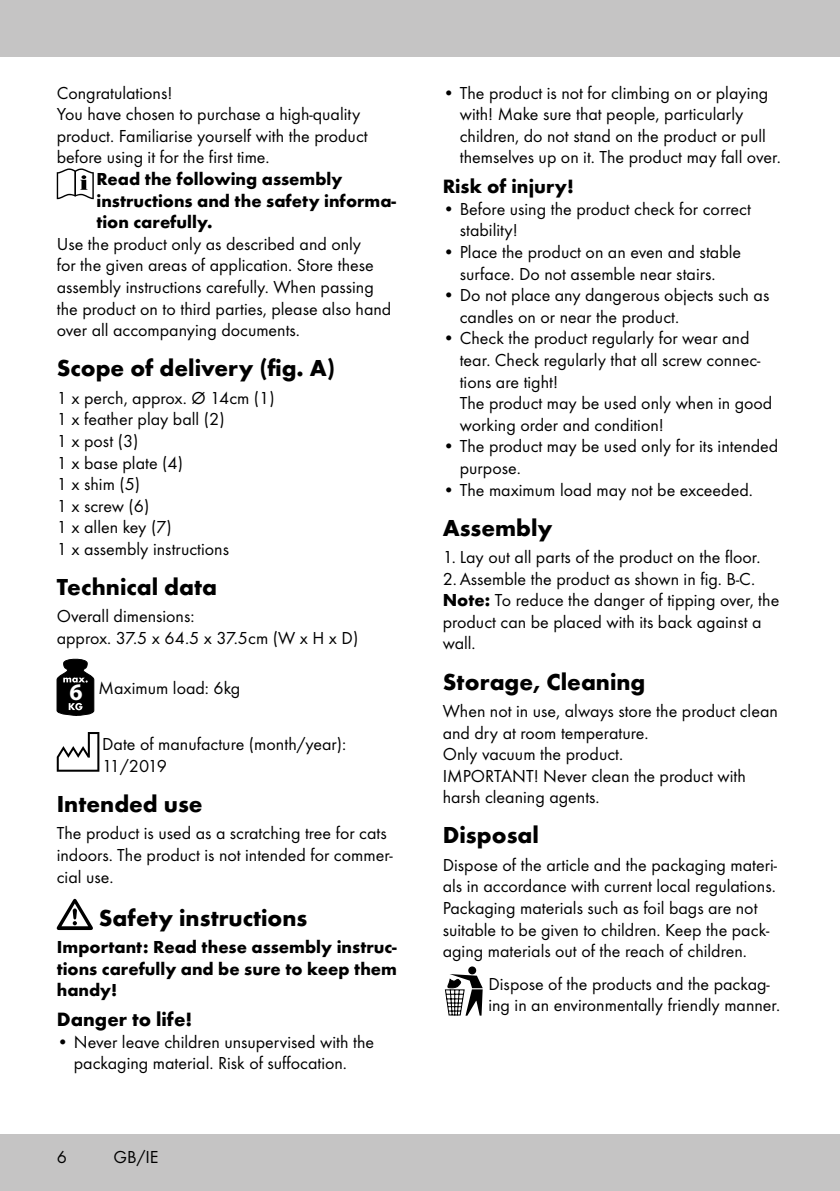
<style>
.page{position:relative;width:840px;height:1191px;background:#fff}
.page>*{position:absolute;margin:0;border:0;box-sizing:border-box;transform-origin:0 0}
.t1{font:700 24px "Futura TOT";color:#000}
.t2{font:700 20px "Futura TOT";color:#000}
.t3{font:18px/21.6px "Futura TOT Boo";color:#000}
.t4{font:700 18px/21.6px "Futura TOT";color:#000}
.s1{font-family:"Myriad Pro";font-weight:700;font-size:23.8px;color:#fff}
.s2{font-family:"Futura TOT";font-weight:700}
</style>
<div class="page">
<div style="left:0;top:1134px;width:839px;height:57px;background:#c5c4c4"></div>
<div style="left:0;top:0;width:839px;height:57px;background:#c5c4c4"></div>
<svg style="left:57px;top:168px;width:37px;height:31px"></svg>
<svg style="left:57px;top:659px;width:37px;height:56px;background:#313131"></svg>
<svg style="left:57px;top:732px;width:42px;height:39px"></svg>
<svg style="left:57px;top:899px;width:36px;height:31px"></svg>
<div style="left:468px;top:966px;width:8px;height:8px;background:#000;border-radius:50%"></div>
<svg style="left:444px;top:974px;width:38px;height:42px"></svg>
<p class="t3" style="left:57px;top:82px;width:312px">Congratulations!<br>You have chosen to purchase a high-quality product. Familiarise yourself with the product before using it for the first time.</p>
<p class="t4" style="left:96px;top:168px;width:301px">Read the following assembly instructions and the safety informa&shy;tion carefully.</p>
<p class="t3" style="left:57px;top:233px;width:336px">Use the product only as described and only<br>for the given areas of application. Store these assembly instructions carefully. When passing the product on to third parties, please also hand over all accompanying documents.</p>
<h1 class="t1" style="left:57px;top:353px;width:280px">Scope of delivery (fig. A)</h1>
<p class="t3" style="left:57px;top:387px;width:219px">1 x perch, approx. Ø 14cm (1)<br>1 x feather play ball (2)<br>1 x post (3)<br>1 x base plate (4)<br>1 x shim (5)<br>1 x screw (6)<br>1 x allen key (7)<br>1 x assembly instructions</p>
<h1 class="t1" style="left:57px;top:572px;width:162px">Technical data</h1>
<p class="t3" style="left:57px;top:605px;width:303px">Overall dimensions:<br>approx. 37.5 x 64.5 x 37.5cm (W x H x D)</p>
<p class="t3" style="left:69px;top:677px;width:172px"><span class="s1">6</span> Maximum load: 6kg</p>
<p class="t3" style="left:102px;top:733px;width:245px">Date of manufacture (month/year):<br>11/2019</p>
<h1 class="t1" style="left:57px;top:789px;width:147px">Intended use</h1>
<p class="t3" style="left:57px;top:822px;width:337px">The product is used as a scratching tree for cats indoors. The product is not intended for commer&shy;cial use.</p>
<h1 class="t1" style="left:99px;top:903px;width:210px">Safety instructions</h1>
<p class="t4" style="left:57px;top:936px;width:341px;text-align:justify">Important: Read these assembly instruc&shy;tions carefully and be sure to keep them handy!</p>
<p class="t2" style="left:57px;top:1007px;width:137px">Danger to life!</p>
<p class="t3" style="left:57px;top:1030px;width:319px;text-align:center">• Never leave children unsupervised with the packaging material. Risk of suffocation.</p>
<p class="t3" style="left:57px;top:1146px;width:12px">6</p>
<p class="t3" style="left:113px;top:1146px;width:47px">GB/IE</p>
<p class="t3" style="left:459px;top:82px;width:322px;text-indent:-17px">• The product is not for climbing on or playing with! Make sure that people, particularly children, do not stand on the product or pull themselves up on it. The product may fall over.</p>
<p class="t2" style="left:442px;top:174px;width:133px">Risk of injury!</p>
<p class="t3" style="left:459px;top:198px;width:292px;text-indent:-17px">• Before using the product check for correct stability!</p>
<p class="t3" style="left:442px;top:241px;width:300px;text-align:center">• Place the product on an even and stable surface. Do not assemble near stairs.</p>
<p class="t3" style="left:459px;top:284px;width:311px;text-indent:-17px">• Do not place any dangerous objects such as candles on or near the product.</p>
<p class="t3" style="left:459px;top:327px;width:314px;text-indent:-17px">• Check the product regularly for wear and tear. Check regularly that all screw connec&shy;tions are tight!<br>The product may be used only when in good working order and condition!</p>
<p class="t3" style="left:459px;top:435px;width:320px;text-indent:-17px">• The product may be used only for its intended purpose.</p>
<p class="t3" style="left:442px;top:478px;width:311px">• The maximum load may not be exceeded.</p>
<h1 class="t1" style="left:442px;top:513px;width:111px">Assembly</h1>
<p class="t3" style="left:442px;top:546px;width:338px">1. Lay out all parts of the product on the floor.<br>2.Assemble the product as shown in fig. B-C.<br><span class="s2">Note:</span> To reduce the danger of tipping over, the product can be placed with its back against a wall.</p>
<h1 class="t1" style="left:442px;top:666px;width:204px">Storage, Cleaning</h1>
<p class="t3" style="left:442px;top:700px;width:336px">When not in use, always store the product clean and dry at room temperature.<br>Only vacuum the product.<br>IMPORTANT! Never clean the product with harsh cleaning agents.</p>
<h1 class="t1" style="left:442px;top:820px;width:98px">Disposal</h1>
<p class="t3" style="left:442px;top:854px;width:336px">Dispose of the article and the packaging materi&shy;als in accordance with current local regulations.<br>Packaging materials such as foil bags are not suitable to be given to children. Keep the pack&shy;aging materials out of the reach of children.</p>
<p class="t3" style="left:488px;top:972px;width:293px">Dispose of the products and the packag&shy;ing in an environmentally friendly manner.</p>
</div>
